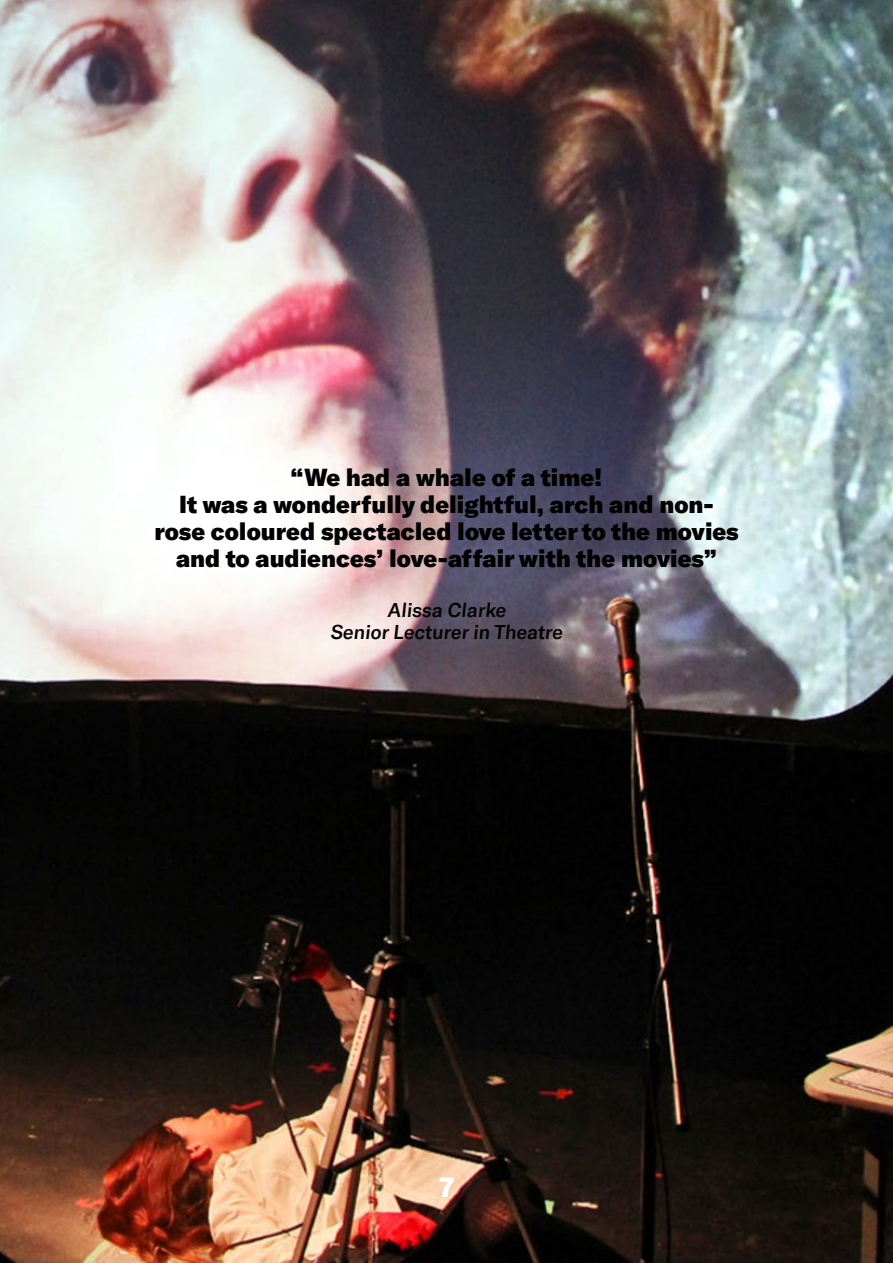
<style>
.page{position:relative;width:893px;height:1263px;background:#fff}
.page>*{position:absolute;margin:0;border:0;box-sizing:border-box;transform-origin:0 0}
.t1{font:900 27px "GT America";color:#fff}
.t2{font:900 24px/27px "GT America";color:#000;text-align:center}
.t3{font:500 19.5px/22.5px "GT America";color:#000;text-align:center}
</style>
<div class="page">
<img style="left:0;top:0;width:893px;height:1263px">
<p class="t2" style="left:154px;top:463px;width:586px">“We had a whale of a time!<br>It was a wonderfully delightful, arch and non&shy;rose coloured spectacled love letter to the movies and to audiences’ love-affair with the movies”</p>
<p class="t3" style="left:330px;top:598px;width:236px">Alissa Clarke<br>Senior Lecturer in Theatre</p>
<p class="t1" style="left:439px;top:1170px;width:16px">7</p>
</div>
